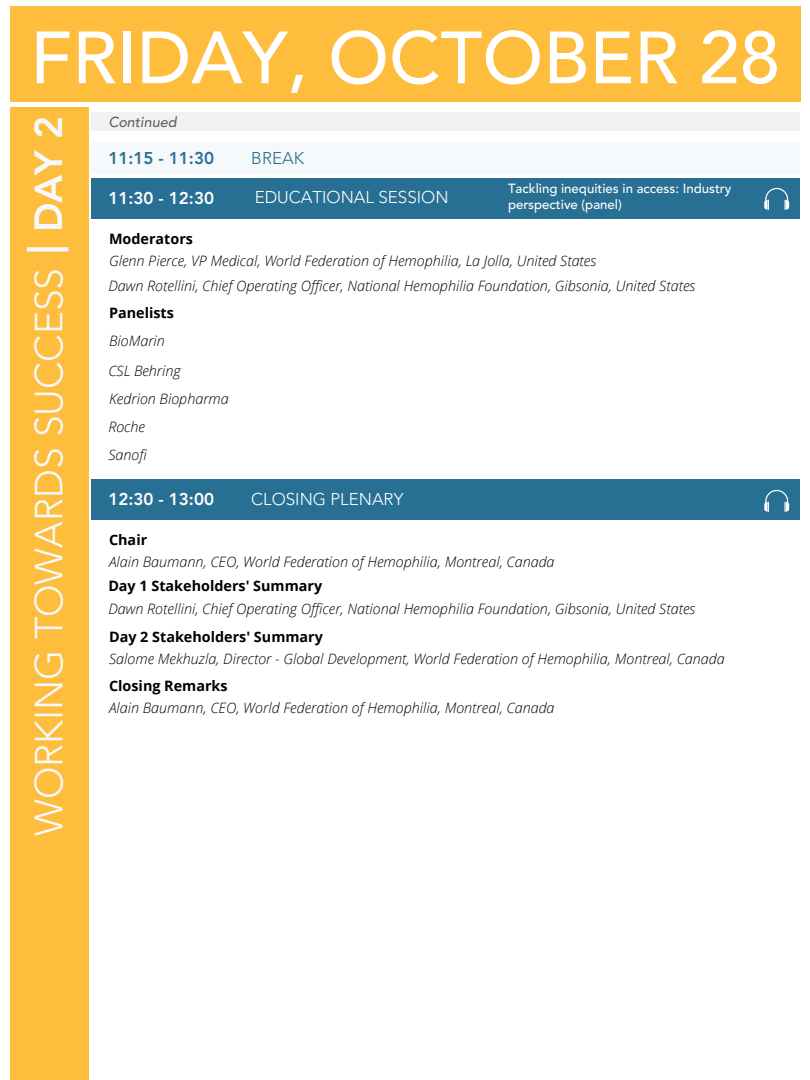
<style>
.page{position:relative;width:810px;height:1080px;background:#fff}
.page>*{position:absolute;margin:0;border:0;box-sizing:border-box;transform-origin:0 0}
.t1{font:500 73.12px "Avenir LT Std";color:#fff}
.t2{font:800 41.44px "Avenir LT Std";color:#f6f9fb}
.t3{font:300 38.94px "Avenir LT Std";color:#f6f9fb}
.t4{font:300 16.94px "Avenir LT Std";color:#fff}
.t5{font:800 16.94px "Avenir LT Std";color:#fff}
.t6{font:800 16.94px "Avenir LT Std";color:#287093}
.t7{font:300 16.94px "Avenir LT Std";color:#287093}
.t8{font:italic 300 14.38px "Open Sans";color:#000}
.t9{font:700 14.38px "Open Sans";color:#000}
.t10{font:italic 500 14.38px "Avenir LT Std";color:#616265}
.t11{font:500 13.19px/16.4px "Avenir LT Std";color:#fff}
.s1{font-weight:800}
</style>
<div class="page">
<div style="left:10px;top:7px;width:791px;height:95px;background:#febd3c"></div>
<div style="left:10px;top:107px;width:78px;height:973px;background:#febd3c"></div>
<div style="left:92px;top:178px;width:708px;height:41px;background:#287093"></div>
<div style="left:92px;top:479px;width:708px;height:41px;background:#287093"></div>
<svg style="left:764px;top:188px;width:25px;height:22px"></svg>
<svg style="left:764px;top:490px;width:25px;height:22px"></svg>
<div style="left:92px;top:142px;width:708px;height:32px;background:#f6f9fb"></div>
<div style="left:92px;top:112px;width:708px;height:19px;background:#f0f1f3"></div>
<h1 class="t1" style="left:30px;top:28px;width:752px">FRIDAY, OCTOBER 28</h1>
<h3 class="t3" style="left:33px;top:836px;width:722px;rotate:-90deg">WORKING TOWARDS SUCCESS <span class="s1">DAY 2</span></h3>
<p class="t10" style="left:108px;top:116px;width:70px">Continued</p>
<p class="t6" style="left:108px;top:151px;width:107px">11:15 - 11:30</p>
<p class="t7" style="left:251px;top:151px;width:54px">BREAK</p>
<p class="t5" style="left:108px;top:191px;width:107px">11:30 - 12:30</p>
<p class="t4" style="left:255px;top:190px;width:195px">EDUCATIONAL SESSION</p>
<p class="t11" style="left:508px;top:181px;width:225px">Tackling inequities in access: Industry perspective (panel)</p>
<p class="t9" style="left:109px;top:229px;width:86px">Moderators</p>
<p class="t8" style="left:109px;top:251px;width:489px">Glenn Pierce, VP Medical, World Federation of Hemophilia, La Jolla, United States</p>
<h2 class="t2" style="left:27px;top:254px;width:11px;rotate:-90deg">|</h2>
<p class="t8" style="left:108px;top:276px;width:589px">Dawn Rotellini, Chief Operating Officer, National Hemophilia Foundation, Gibsonia, United States</p>
<p class="t9" style="left:109px;top:302px;width:66px">Panelists</p>
<p class="t8" style="left:109px;top:330px;width:57px">BioMarin</p>
<p class="t8" style="left:108px;top:361px;width:74px">CSL Behring</p>
<p class="t8" style="left:109px;top:389px;width:121px">Kedrion Biopharma</p>
<p class="t8" style="left:108px;top:417px;width:38px">Roche</p>
<p class="t8" style="left:108px;top:445px;width:40px">Sanofi</p>
<p class="t5" style="left:108px;top:492px;width:107px">12:30 - 13:00</p>
<p class="t4" style="left:251px;top:492px;width:154px">CLOSING PLENARY</p>
<p class="t9" style="left:109px;top:529px;width:40px">Chair</p>
<p class="t8" style="left:109px;top:551px;width:447px">Alain Baumann, CEO, World Federation of Hemophilia, Montreal, Canada</p>
<p class="t9" style="left:108px;top:576px;width:215px">Day 1 Stakeholders' Summary</p>
<p class="t8" style="left:108px;top:598px;width:589px">Dawn Rotellini, Chief Operating Officer, National Hemophilia Foundation, Gibsonia, United States</p>
<p class="t9" style="left:109px;top:626px;width:215px">Day 2 Stakeholders' Summary</p>
<p class="t8" style="left:109px;top:648px;width:617px">Salome Mekhuzla, Director - Global Development, World Federation of Hemophilia, Montreal, Canada</p>
<p class="t9" style="left:109px;top:676px;width:120px">Closing Remarks</p>
<p class="t8" style="left:109px;top:698px;width:447px">Alain Baumann, CEO, World Federation of Hemophilia, Montreal, Canada</p>
</div>
